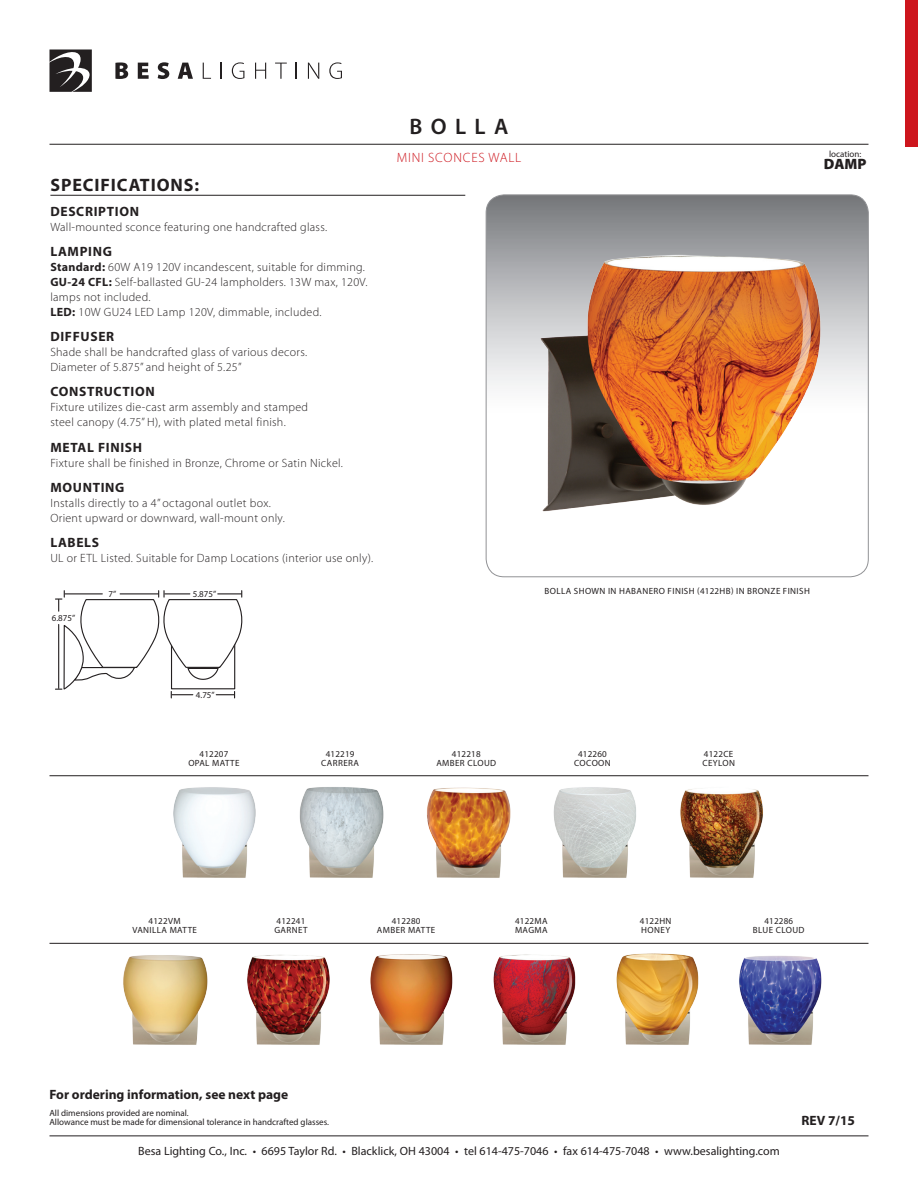
<style>
.page{position:relative;width:918px;height:1188px;background:#fff}
.page>*{position:absolute;margin:0;border:0;box-sizing:border-box;transform-origin:0 0}
.t1{font:600 22.5px "Myriad Pro";letter-spacing:.37em;color:#231f20}
.t2{font:700 18px "Myriad Pro";letter-spacing:.05em;color:#231f20}
.t3{font:900 15px "Myriad Pro";color:#231f20}
.t4{font:700 13.5px "Myriad Pro";letter-spacing:.05em;color:#231f20}
.t5{font:700 13.5px "Myriad Pro";color:#231f20}
.t6{font:300 13.5px "Myriad Pro";letter-spacing:.06em;color:#cd151d}
.t7{font:300 12px/15px "Myriad Pro";letter-spacing:.025em;color:#231f20}
.t8{font:12px "Myriad Pro";color:#231f20}
.t9{font:9px/9px "Myriad Pro";letter-spacing:.025em;color:#231f20}
.t10{font:9px/9px "Myriad Pro";color:#231f20}
.t11{font:9px/9px "Myriad Pro";letter-spacing:.045em;color:#231f20;text-align:center}
.s1{font-weight:700}
</style>
<div class="page">
<hr style="left:50px;top:1136px;width:818px;height:1px;background:#231f20">
<svg style="left:115px;top:62px;width:13px;height:17px"></svg>
<svg style="left:138px;top:63px;width:11px;height:16px"></svg>
<svg style="left:158px;top:62px;width:11px;height:17px"></svg>
<svg style="left:178px;top:63px;width:15px;height:16px"></svg>
<svg style="left:203px;top:63px;width:8px;height:16px"></svg>
<svg style="left:221px;top:63px;width:1px;height:16px"></svg>
<svg style="left:232px;top:62px;width:12px;height:17px"></svg>
<svg style="left:255px;top:63px;width:11px;height:16px"></svg>
<svg style="left:275px;top:63px;width:12px;height:16px"></svg>
<svg style="left:296px;top:63px;width:1px;height:16px"></svg>
<svg style="left:308px;top:63px;width:11px;height:16px"></svg>
<svg style="left:329px;top:62px;width:13px;height:17px"></svg>
<svg style="left:50px;top:50px;width:42px;height:42px"></svg>
<hr style="left:50px;top:144px;width:818px;height:1px;background:#231f20">
<div style="left:905px;top:1px;width:13px;height:146px;background:#cd151d"></div>
<img style="left:173px;top:787px;width:83px;height:91px">
<img style="left:123px;top:955px;width:85px;height:90px">
<img style="left:247px;top:954px;width:83px;height:91px">
<img style="left:370px;top:954px;width:83px;height:91px">
<img style="left:493px;top:954px;width:83px;height:91px">
<img style="left:616px;top:953px;width:83px;height:92px">
<img style="left:739px;top:956px;width:83px;height:89px">
<img style="left:299px;top:787px;width:85px;height:91px">
<img style="left:427px;top:787px;width:84px;height:91px">
<img style="left:553px;top:787px;width:83px;height:91px">
<img style="left:680px;top:789px;width:83px;height:89px">
<hr style="left:50px;top:195px;width:415px;height:1px;background:#231f20">
<svg style="left:486px;top:195px;width:382px;height:382px"></svg>
<img style="left:520px;top:240px;width:315px;height:292px">
<hr style="left:50px;top:775px;width:818px;height:1px;background:#231f20">
<hr style="left:50px;top:943px;width:818px;height:1px;background:#231f20">
<svg style="left:55px;top:591px;width:188px;height:107px"></svg>
<h1 class="t1" style="left:410px;top:113px;width:100px">bOLLA</h1>
<h2 class="t2" style="left:50px;top:173px;width:150px">SPECIFICATIONS:</h2>
<p class="t4" style="left:50px;top:202px;width:90px">DESCRIPTION</p>
<p class="t7" style="left:50px;top:219px;width:278px">Wall-mounted sconce featuring one handcrafted glass.</p>
<p class="t4" style="left:50px;top:243px;width:63px">LAMPING</p>
<p class="t7" style="left:50px;top:259px;width:319px"><span class="s1">Standard:</span> 60W A19 120V incandescent, suitable for dimming.<br><span class="s1">GU-24 CFL:</span> Self-ballasted GU-24 lampholders. 13W max, 120V. lamps not included.<br><span class="s1">LED:</span> 10W GU24 LED Lamp 120V, dimmable, included.</p>
<p class="t4" style="left:50px;top:328px;width:65px">DIFFUSER</p>
<p class="t7" style="left:50px;top:345px;width:258px">Shade shall be handcrafted glass of various decors.<br>Diameter of 5.875” and height of 5.25”</p>
<p class="t4" style="left:50px;top:383px;width:106px">CONSTRUCTION</p>
<p class="t7" style="left:50px;top:400px;width:259px">Fixture utilizes die-cast arm assembly and stamped steel canopy (4.75” H), with plated metal finish.</p>
<p class="t4" style="left:50px;top:438px;width:93px">METAL FINISH</p>
<p class="t7" style="left:50px;top:455px;width:294px">Fixture shall be finished in Bronze, Chrome or Satin Nickel.</p>
<p class="t4" style="left:50px;top:478px;width:76px">MOUNTING</p>
<p class="t7" style="left:50px;top:495px;width:236px">Installs directly to a 4” octagonal outlet box.<br>Orient upward or downward, wall-mount only.</p>
<p class="t4" style="left:50px;top:534px;width:50px">LABELS</p>
<p class="t7" style="left:50px;top:550px;width:324px">UL or ETL Listed. Suitable for Damp Locations (interior use only).</p>
<p class="t9" style="left:52px;top:614px;width:25px">6.875”</p>
<p class="t9" style="left:109px;top:589px;width:9px">7”</p>
<p class="t9" style="left:193px;top:589px;width:25px">5.875”</p>
<p class="t6" style="left:397px;top:149px;width:126px">mini Sconces wall</p>
<p class="t10" style="left:829px;top:149px;width:34px">location:</p>
<p class="t3" style="left:824px;top:154px;width:44px">DAMP</p>
<p class="t11" style="left:545px;top:586px;width:265px">Bolla shown in habanero finish (4122hb) in bronze finish</p>
<p class="t9" style="left:196px;top:690px;width:20px">4.75”</p>
<p class="t9" style="left:188px;top:749px;width:53px;text-align:center">412207<br>Opal Matte</p>
<p class="t11" style="left:321px;top:749px;width:39px">412219<br>Carrera</p>
<p class="t9" style="left:436px;top:749px;width:61px;text-align:center">412218<br>Amber Cloud</p>
<p class="t9" style="left:574px;top:749px;width:34px;text-indent:4px">412260<br>Cocoo</p>
<p class="t9" style="left:605px;top:758px;width:7px">n</p>
<p class="t9" style="left:702px;top:749px;width:34px">4122CE<br>Ceylon</p>
<p class="t11" style="left:132px;top:917px;width:66px">4122VM<br>Vanilla Matte</p>
<p class="t9" style="left:274px;top:917px;width:35px">412241<br>Garnet</p>
<p class="t9" style="left:377px;top:917px;width:60px;text-align:center">412280<br>Am ber Matte</p>
<p class="t9" style="left:640px;top:917px;width:32px">4122HN<br>Honey</p>
<p class="t9" style="left:753px;top:917px;width:53px;text-align:center">412286<br>Blue Cloud</p>
<p class="t9" style="left:515px;top:917px;width:34px">4122MA<br>Magma</p>
<p class="t5" style="left:50px;top:1086px;width:240px">For ordering information, see next page</p>
<p class="t10" style="left:50px;top:1108px;width:281px">All dimensions provided are nominal.<br>Allowance must be made for dimensional tolerance in handcrafted glasses.</p>
<p class="t8" style="left:138px;top:1144px;width:643px">Besa Lighting Co., Inc. • 6695 Taylor Rd. • Blacklick, OH 43004 • tel 614-475-7046 • fax 614-475-7048 • www.besalighting.com</p>
<p class="t4" style="left:801px;top:1112px;width:55px">REV 7/15</p>
</div>
